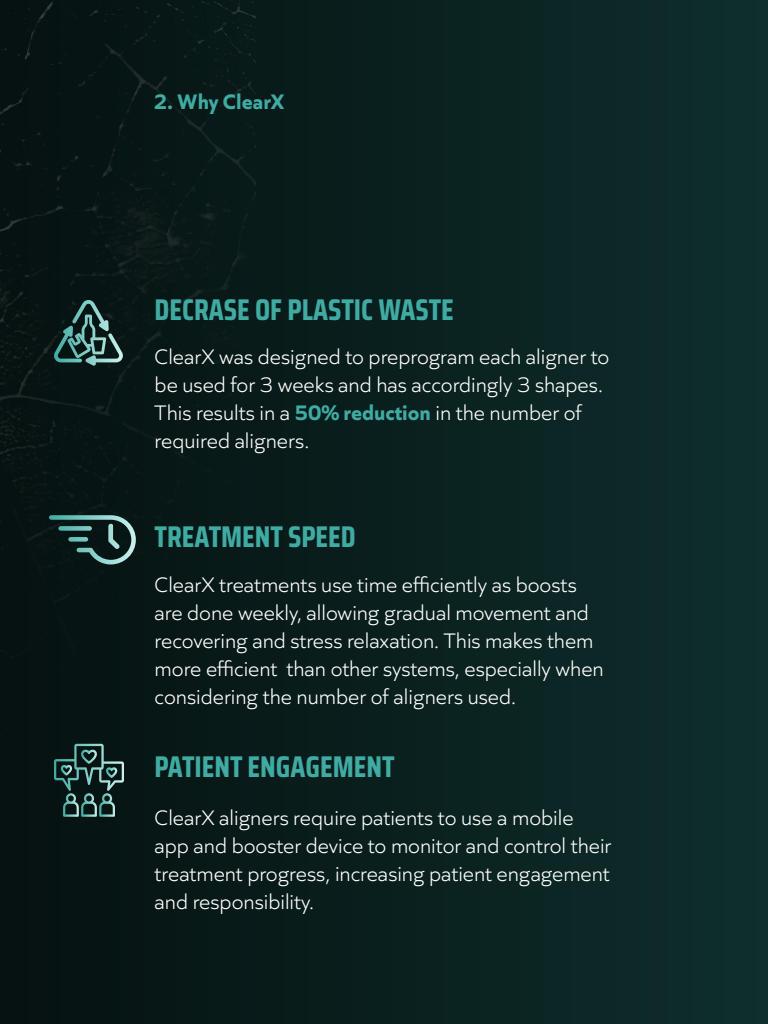
<style>
.page{position:relative;width:768px;height:1024px;background:#0b2422}
.page>*{position:absolute;margin:0;border:0;box-sizing:border-box;transform-origin:0 0}
.t1{font:700 30px "Saira Condensed";color:#40aba3}
.t2{font:300 22px/28px "Quiet Sans";color:#fff}
.t3{font:700 22px "Quiet Sans";color:#40aba3}
.s1{font-weight:700;color:#40aba3}
</style>
<div class="page">
<div style="left:0;top:0;width:256px;height:1024px;background:#071615"></div>
<svg style="left:54px;top:744px;width:70px;height:73px"></svg>
<svg style="left:54px;top:300px;width:69px;height:66px"></svg>
<svg style="left:49px;top:515px;width:87px;height:49px"></svg>
<p class="t3" style="left:154px;top:85px;width:132px">2. Why ClearX</p>
<h1 class="t1" style="left:155px;top:287px;width:301px">DECRASE OF PLASTIC WASTE</h1>
<p class="t2" style="left:155px;top:341px;width:456px">ClearX was designed to preprogram each aligner to be used for 3 weeks and has accordingly 3 shapes.<br>This results in a <span class="s1">50% reduction</span> in the number of required aligners.</p>
<h1 class="t1" style="left:155px;top:513px;width:203px">TREATMENT SPEED</h1>
<p class="t2" style="left:155px;top:570px;width:451px">ClearX treatments use time efficiently as boosts are done weekly, allowing gradual movement and recovering and stress relaxation. This makes them more efficient than other systems, especially when considering the number of aligners used.</p>
<h1 class="t1" style="left:155px;top:743px;width:242px">PATIENT ENGAGEMENT</h1>
<p class="t2" style="left:155px;top:802px;width:458px">ClearX aligners require patients to use a mobile app and booster device to monitor and control their treatment progress, increasing patient engagement and responsibility.</p>
</div>
